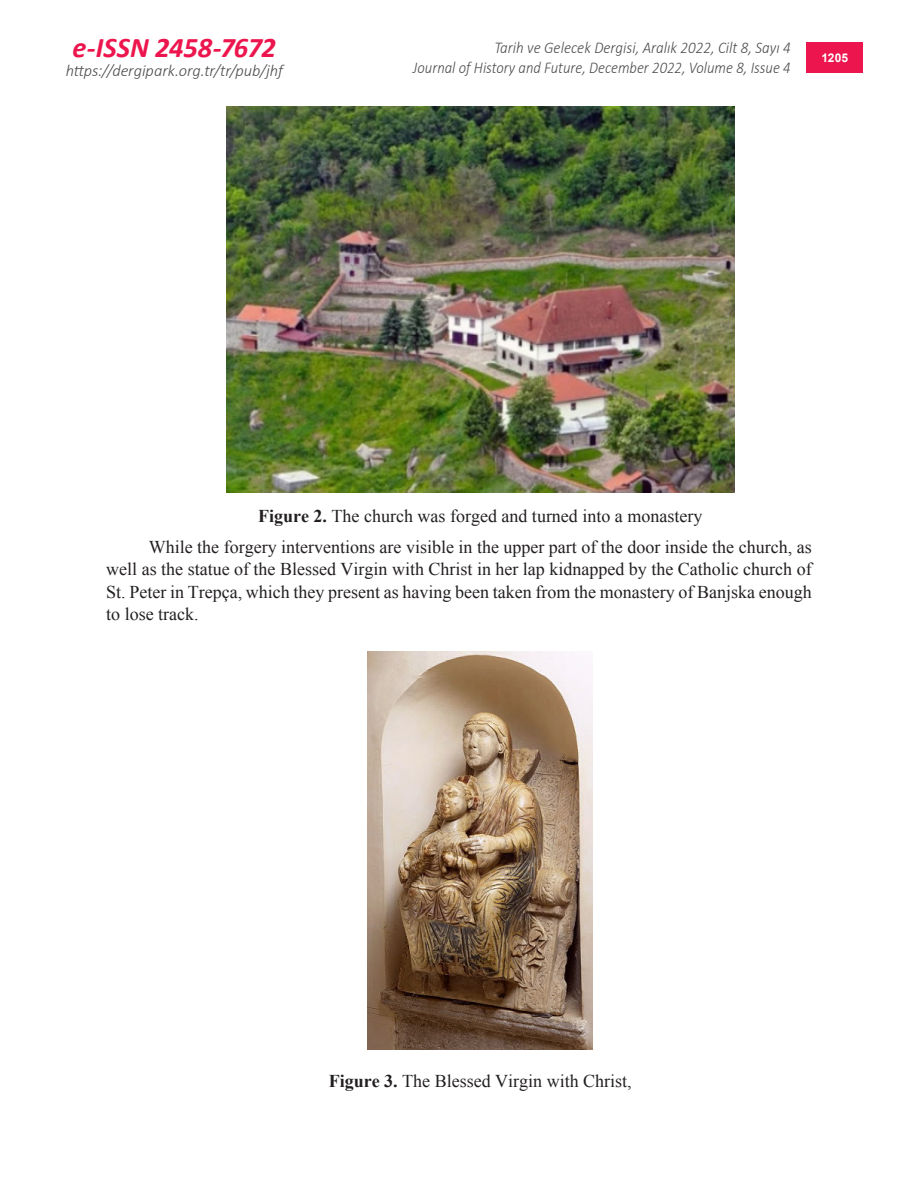
<style>
.page{position:relative;width:918px;height:1188px;background:#fff}
.page>*{position:absolute;margin:0;border:0;box-sizing:border-box;transform-origin:0 0}
.t1{font:italic 700 28.5px "Calibri";letter-spacing:-.005em;color:#ed154d}
.ANA_METİN_STİLİ_TEK{font:18px/22.5px "Times New Roman";color:#231f20;text-align:justify}
.t2{font:italic 300 16.5px "Calibri";color:#4b4c4d;scale:.89 1}
.t3{font:italic 300 16.5px "Calibri";color:#4b4c4d;scale:.91 1}
.t4{font:italic 300 16.5px "Calibri";color:#4b4c4d}
.t5{font:700 12px "Arial";color:#fff}
.s1{font-weight:700}
</style>
<div class="page">
<div style="left:807px;top:43px;width:56px;height:30px;background:#ed154d"></div>
<img style="left:226px;top:106px;width:509px;height:386px">
<img style="left:368px;top:651px;width:225px;height:399px">
<h1 class="t1" style="left:73px;top:27px;width:205px">e-ISSN 2458-7672</h1>
<p class="t3" style="left:494px;top:38px;width:327px">Tarih ve Gelecek Dergisi, Aralık 2022, Cilt 8, Sayı 4</p>
<p class="t4" style="left:66px;top:61px;width:219px">https://dergipark.org.tr/tr/pub/jhf</p>
<p class="t2" style="left:413px;top:57px;width:426px">Journal of History and Future, December 2022, Volume 8, Issue 4</p>
<p class="t5" style="left:821px;top:50px;width:28px">1205</p>
<p class="ANA_METİN_STİLİ_TEK" style="left:258px;top:504px;width:446px"><span class="s1">Figure 2.</span> The church was forged and turned into a monastery</p>
<p class="ANA_METİN_STİLİ_TEK" style="left:106px;top:535px;width:707px;text-indent:43px">While the forgery interventions are visible in the upper part of the door inside the church, as well as the statue of the Blessed Virgin with Christ in her lap kidnapped by the Catholic church of St. Peter in Trepça, which they present as having been taken from the monastery of Banjska enough to lose track.</p>
<p class="ANA_METİN_STİLİ_TEK" style="left:329px;top:1070px;width:304px"><span class="s1">Figure 3.</span> The Blessed Virgin with Christ,</p>
</div>
